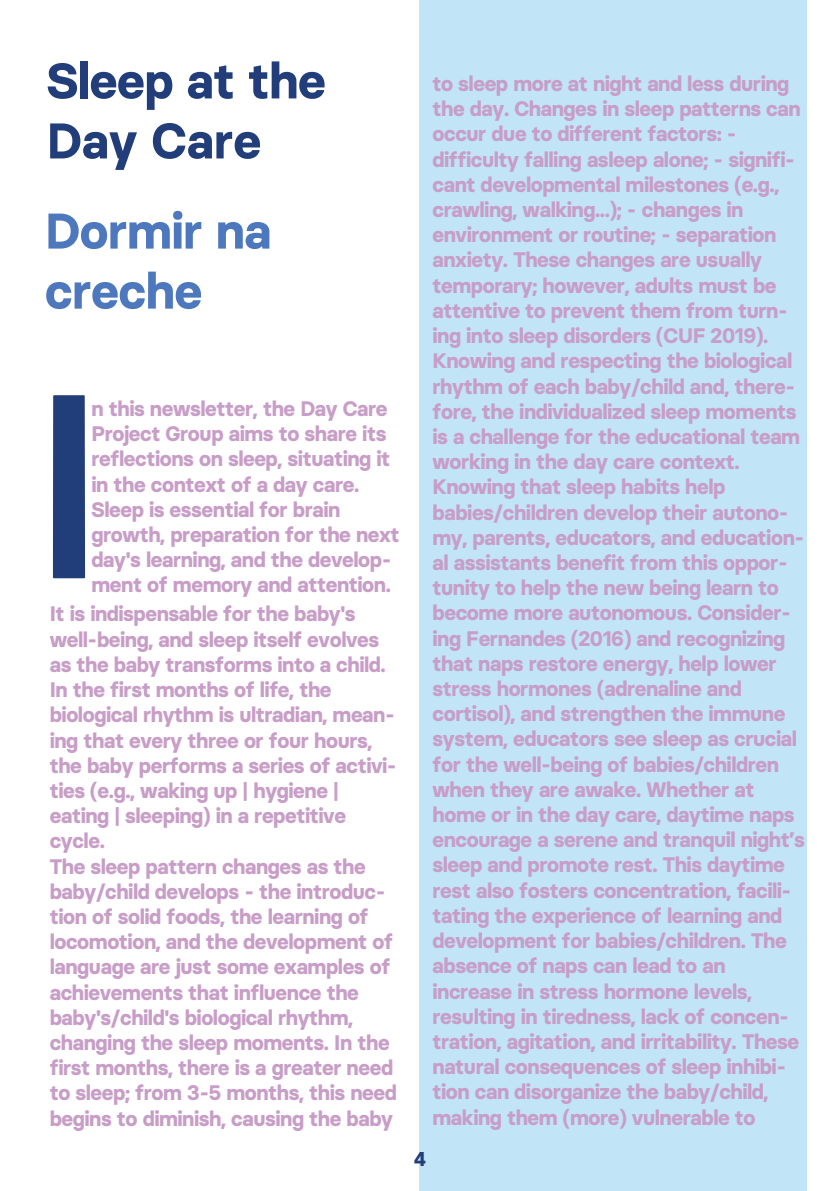
<style>
.page{position:relative;width:840px;height:1191px;background:#fff}
.page>*{position:absolute;margin:0;border:0;box-sizing:border-box;transform-origin:0 0}
.t1{font:262.8px "Staatliches";color:#213e7b}
.t2{font:700 50px/60px "Basier Circle";letter-spacing:-.01em;color:#213e7b}
.t3{font:700 50px/60px "Basier Circle";letter-spacing:-.01em;color:#4e78bd}
.t4{font:700 21px/25.2px "Basier Circle";letter-spacing:-.02em;color:#c89dc7}
.t5{font:700 20px "Basier Circle";color:#213e7b}
</style>
<div class="page">
<div style="left:419px;top:0;width:387px;height:1191px;background:#c1e4f7"></div>
<h2 class="t2" style="left:47px;top:50px;width:280px">Sleep at the<br>Day Care</h2>
<h2 class="t3" style="left:45px;top:200px;width:228px">Dormir na creche</h2>
<h1 class="t1" style="left:42px;top:314px;width:57px">i</h1>
<p class="t4" style="left:50px;top:570px;width:342px;line-height:29.2px;text-indent:42px">ment of memory and attention.<br>It is indispensable for the baby's</p>
<p class="t4" style="left:50px;top:626px;width:348px">well-being, and sleep itself evolves as the baby transforms into a child.<br>In the first months of life, the biological rhythm is ultradian, mean&shy;ing that every three or four hours, the baby performs a series of activi&shy;ties (e.g., waking up | hygiene | eating | sleeping) in a repetitive cycle.<br>The sleep pattern changes as the baby/child develops - the introduc&shy;tion of solid foods, the learning of locomotion, and the development of language are just some examples of achievements that influence the baby's/child's biological rhythm, changing the sleep moments. In the first months, there is a greater need to sleep; from 3-5 months, this need begins to diminish, causing the baby</p>
<p class="t4" style="left:91px;top:395px;width:309px">n this newsletter, the Day Care<br>Project Group aims to share its reflections on sleep, situating it in the context of a day care.<br>Sleep is essential for brain growth, preparation for the next day's learning, and the develop-</p>
<p class="t4" style="left:432px;top:71px;width:373px">to sleep more at night and less during the day. Changes in sleep patterns can occur due to different factors: - difficulty falling asleep alone; - signifi&shy;cant developmental milestones (e.g., crawling, walking...); - changes in environment or routine; - separation anxiety. These changes are usually temporary; however, adults must be attentive to prevent them from turn&shy;ing into sleep disorders (CUF 2019).<br>Knowing and respecting the biological rhythm of each baby/child and, there&shy;fore, the individualized sleep moments is a challenge for the educational team working in the day care context.<br>Knowing that sleep habits help babies/children develop their autono&shy;my, parents, educators, and education&shy;al assistants benefit from this oppor&shy;tunity to help the new being learn to become more autonomous. Consider&shy;ing Fernandes (2016) and recognizing that naps restore energy, help lower stress hormones (adrenaline and cortisol), and strengthen the immune system, educators see sleep as crucial for the well-being of babies/children when they are awake. Whether at home or in the day care, daytime naps encourage a serene and tranquil night’s sleep and promote rest. This daytime rest also fosters concentration, facili&shy;tating the experience of learning and development for babies/children. The absence of naps can lead to an increase in stress hormone levels, resulting in tiredness, lack of concen&shy;tration, agitation, and irritability. These natural consequences of sleep inhibi&shy;tion can disorganize the baby/child, making them (more) vulnerable to</p>
<p class="t5" style="left:414px;top:1146px;width:13px">4</p>
</div>
